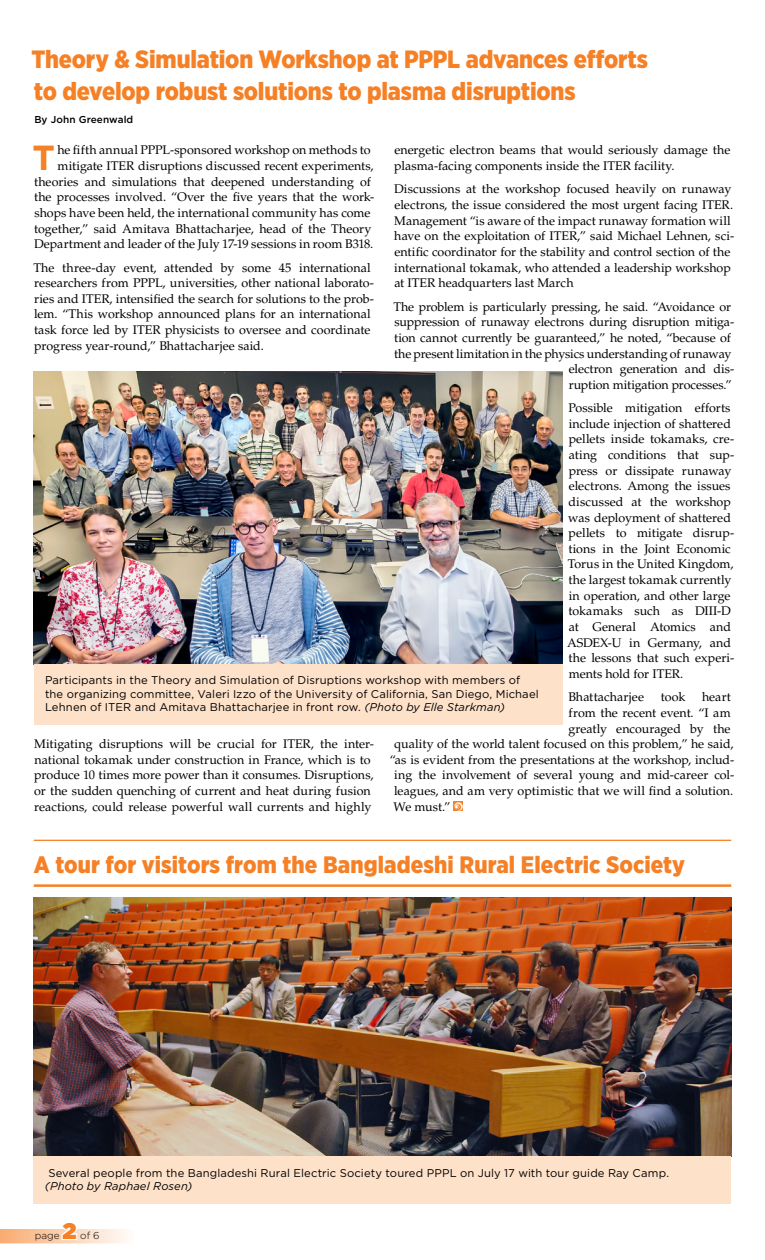
<style>
.page{position:relative;width:765px;height:1260px;background:#fff}
.page>*{position:absolute;margin:0;border:0;box-sizing:border-box;transform-origin:0 0}
.t1{font:700 34.88px "Gotham";color:#f58025}
.t2{font:900 25px/31.2px "Gotham Narrow";letter-spacing:-.005em;color:#f58025}
.t3{font:900 23.75px "Gotham Narrow";letter-spacing:.005em;color:#f58025}
.t4{font:900 22.5px "Gotham";color:#f58025}
.t5{font:12.5px/15.6px "Palatino LT Std";color:#000}
.t6{font:11.25px/13.5px "Gotham";letter-spacing:.01em;color:#000}
.t7{font:italic 11.25px "Gotham";letter-spacing:.01em;color:#000}
.t8{font:500 10px "Gotham";letter-spacing:.01em;color:#000}
.t9{font:300 10px "Gotham";color:#000}
.s1{font-style:italic}
</style>
<div class="page">
<svg style="left:454px;top:802px;width:9px;height:9px"></svg>
<svg style="left:454px;top:802px;width:8px;height:8px"></svg>
<img style="left:34px;top:371px;width:529px;height:293px">
<div style="left:34px;top:664px;width:529px;height:61px;background:#fee1c9"></div>
<hr style="left:34px;top:840px;width:697px;height:1px;background:#f58025">
<img style="left:34px;top:897px;width:697px;height:259px">
<div style="left:34px;top:1156px;width:697px;height:47px;background:#fee1c9"></div>
<hr style="left:34px;top:884px;width:697px;height:3px;background:#f58025">
<svg style="left:0;top:1229px;width:126px;height:14px;background:#fbd4b6"></svg>
<h2 class="t2" style="left:32px;top:44px;width:618px">Theory &amp; Simulation Workshop at PPPL advances efforts to develop robust solutions to plasma disruptions</h2>
<p class="t8" style="left:34px;top:113px;width:101px">By John Greenwald</p>
<p class="t5" style="left:34px;top:143px;width:342px;text-align:right">he fifth annual PPPL-sponsored workshop on methods to mitigate ITER disruptions discussed recent experiments, theories and simulations that deepened understanding of the processes involved. “Over the five years that the work&shy;shops have been held, the international community has come together,” said Amitava Bhattacharjee, head of the Theory Department and leader of the July 17-19 sessions in room B318.</p>
<p class="t5" style="left:33px;top:260px;width:342px">The three-day event, attended by some 45 international researchers from PPPL, universities, other national laborato&shy;ries and ITER, intensified the search for solutions to the prob&shy;lem. “This workshop announced plans for an international task force led by ITER physicists to oversee and coordinate progress year-round,” Bhattacharjee said.</p>
<p class="t5" style="left:394px;top:143px;width:338px">energetic electron beams that would seriously damage the plasma-facing components inside the ITER facility.</p>
<p class="t5" style="left:394px;top:182px;width:342px">Discussions at the workshop focused heavily on runaway electrons, the issue considered the most urgent facing ITER.<br>Management “is aware of the impact runaway formation will have on the exploitation of ITER,” said Michael Lehnen, sci&shy;entific coordinator for the stability and control section of the international tokamak, who attended a leadership workshop at ITER headquarters last March</p>
<p class="t5" style="left:393px;top:299px;width:342px;text-align:right">The problem is particularly pressing, he said. “Avoidance or suppression of runaway electrons during disruption mitiga&shy;tion cannot currently be guaranteed,” he noted, “because of the present limitation in the physics understanding of runaway electron generation and dis-<br>ruption mitigation processes.”</p>
<p class="t5" style="left:567px;top:400px;width:169px">Possible mitigation efforts include injection of shattered pellets inside tokamaks, cre&shy;ating conditions that sup&shy;press or dissipate runaway electrons. Among the issues discussed at the workshop was deployment of shattered pellets to mitigate disrup&shy;tions in the Joint Economic<br>Torus in the United Kingdom, the largest tokamak currently in operation, and other large tokamaks such as DIII-D at General Atomics and<br>ASDEX-U in Germany, and the lessons that such experi&shy;ments hold for ITER.</p>
<p class="t5" style="left:568px;top:689px;width:77px">Bhattacharjee</p>
<p class="t5" style="left:661px;top:689px;width:26px">took</p>
<p class="t5" style="left:702px;top:689px;width:30px">heart</p>
<p class="t5" style="left:569px;top:705px;width:164px">from the recent event. “I am</p>
<p class="t5" style="left:568px;top:721px;width:164px">greatly encouraged by the</p>
<p class="t5" style="left:394px;top:736px;width:341px">quality of the world talent focused on this problem,” he said,</p>
<p class="t5" style="left:390px;top:752px;width:346px">“as is evident from the presentations at the workshop, includ-</p>
<p class="t5" style="left:394px;top:768px;width:341px">ing the involvement of several young and mid-career col-</p>
<p class="t5" style="left:394px;top:783px;width:341px">leagues, and am very optimistic that we will find a solution.</p>
<p class="t5" style="left:394px;top:799px;width:58px">We must.”</p>
<h1 class="t1" style="left:33px;top:135px;width:24px">T</h1>
<p class="t6" style="left:45px;top:673px;width:495px">Participants in the Theory and Simulation of Disruptions workshop with members of the organizing committee, Valeri Izzo of the University of California, San Diego, Michael<br>Lehnen of ITER and Amitava Bhattacharjee in front row. <span class="s1">(Photo by Elle Starkman)</span></p>
<p class="t5" style="left:34px;top:736px;width:341px">Mitigating disruptions will be crucial for ITER, the inter&shy;national tokamak under construction in France, which is to produce 10 times more power than it consumes. Disruptions, or the sudden quenching of current and heat during fusion reactions, could release powerful wall currents and highly</p>
<h3 class="t3" style="left:34px;top:849px;width:653px">A tour for visitors from the Bangladeshi Rural Electric Society</h3>
<p class="t6" style="left:48px;top:1166px;width:622px">Several people from the Bangladeshi Rural Electric Society toured PPPL on July 17 with tour guide Ray Camp.</p>
<p class="t7" style="left:45px;top:1179px;width:149px">(Photo by Raphael Rosen)</p>
<p class="t9" style="left:35px;top:1229px;width:26px">page</p>
<h3 class="t4" style="left:62px;top:1215px;width:16px">2</h3>
<p class="t9" style="left:80px;top:1229px;width:21px">of 6</p>
</div>
